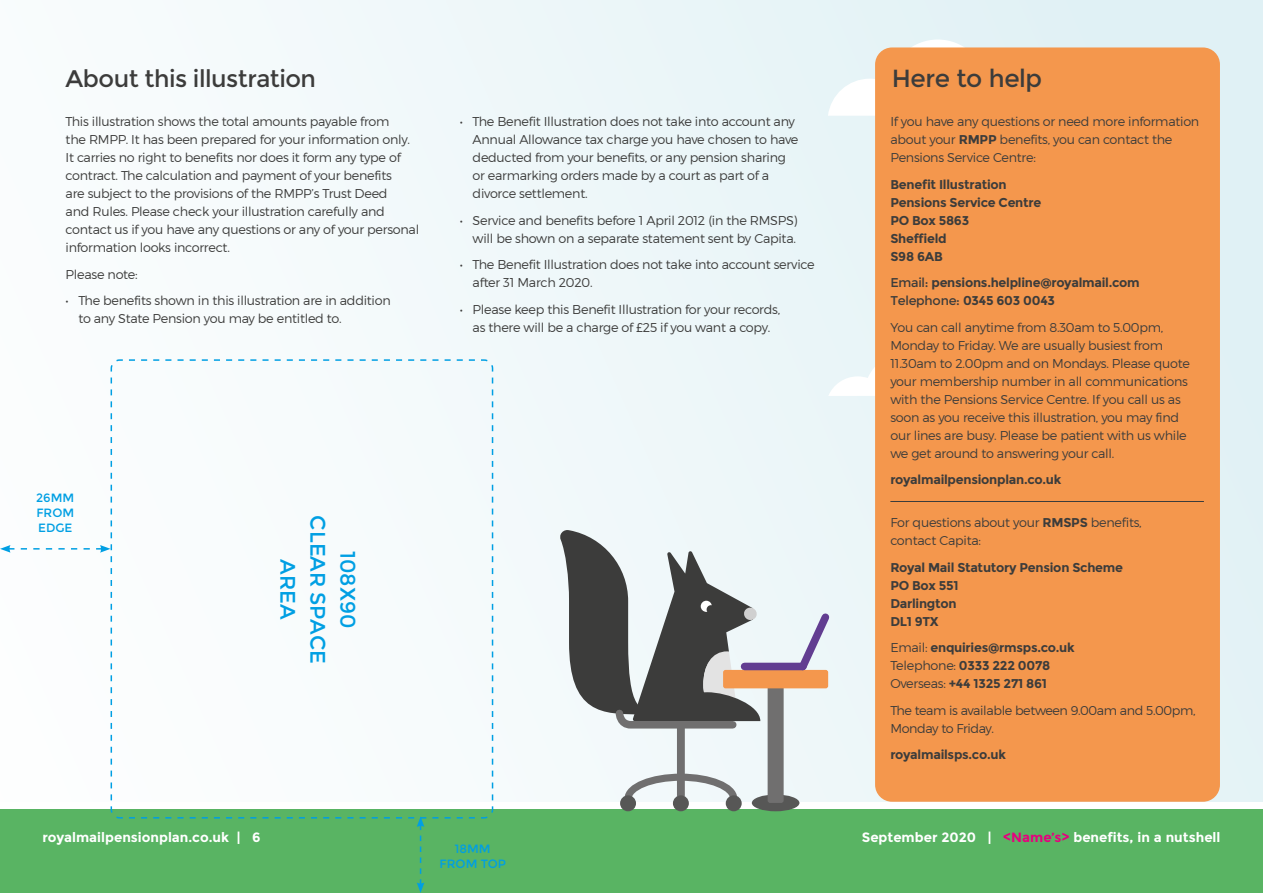
<style>
.page{position:relative;width:1263px;height:893px;background:#fff}
.page>*{position:absolute;margin:0;border:0;box-sizing:border-box;transform-origin:0 0}
.t1{font:24.75px "Montserrat";letter-spacing:-.02em;color:#3c3c3b}
.t2{font:24px "Montserrat";letter-spacing:-.02em;color:#3c3c3b}
.t3{font:21px/30px "Montserrat";color:#009fe3;text-align:center}
.t4{font:700 13.35px "Montserrat";color:#fff}
.t5{font:300 12.75px/18px "Montserrat";letter-spacing:-.02em;color:#3c3c3b}
.t6{font:700 12.75px/18px "Montserrat";letter-spacing:-.02em;color:#3c3c3b}
.t7{font:12px/15px "Montserrat";color:#009fe3;text-align:center}
.s1{font-weight:700}
.s2{font-weight:400}
.s3{font-weight:300}
.s4{color:#e6007e}
</style>
<div class="page">
<div style="left:0;top:809px;width:1263px;height:84px;background:#59b463"></div>
<div style="left:0;top:0;width:1263px;height:802px;background:linear-gradient(to right,#fbfdfd,#def0f4)"></div>
<svg style="left:828px;top:352px;width:47px;height:44px"></svg>
<svg style="left:828px;top:40px;width:186px;height:76px"></svg>
<div style="left:875px;top:47px;width:345px;height:755px;background:#f4974d;border-radius:17px"></div>
<hr style="left:890px;top:501px;width:314px;height:1px;background:#3c3c3b">
<div style="left:752px;top:794px;width:47px;height:17px;background:#575756;border-radius:50%"></div>
<div style="left:768px;top:681px;width:16px;height:122px;background:#706f6f;border-radius:2px"></div>
<svg style="left:621px;top:770px;width:120px;height:35px"></svg>
<div style="left:677px;top:726px;width:8px;height:69px;background:#706f6f"></div>
<svg style="left:560px;top:530px;width:200px;height:202px"></svg>
<div style="left:620px;top:795px;width:16px;height:16px;background:#575756;border-radius:50%"></div>
<div style="left:726px;top:795px;width:16px;height:16px;background:#575756;border-radius:50%"></div>
<div style="left:673px;top:795px;width:16px;height:16px;background:#575756;border-radius:50%"></div>
<div style="left:723px;top:670px;width:105px;height:18px;background:#f4974d;border-radius:2px"></div>
<div style="left:744px;top:663px;width:59px;height:7px;background:#623d91"></div>
<svg style="left:793px;top:607px;width:42px;height:69px;background:#d5cfda"></svg>
<div style="left:701px;top:601px;width:11px;height:11px;background:#fff;border-radius:50%"></div>
<div style="left:707px;top:606px;width:7px;height:7px;background:#3c3c3b;border-radius:50%"></div>
<div style="left:707px;top:605px;width:8px;height:9px;border:2px solid #3c3c3b;border-radius:50%"></div>
<svg style="left:110px;top:359px;width:384px;height:460px"></svg>
<svg style="left:129px;top:816px;width:349px;height:77px"></svg>
<svg style="left:0;top:377px;width:112px;height:426px"></svg>
<h2 class="t2" style="left:66px;top:65px;width:252px">About this illustration</h2>
<p class="t5" style="left:66px;top:113px;width:355px">This illustration shows the total amounts payable from<br>the RMPP. It has been prepared for your information only.<br>It carries no right to benefits nor does it form any type of contract. The calculation and payment of your benefits<br>are subject to the provisions of the RMPP’s Trust Deed<br>and Rules. Please check your illustration carefully and contact us if you have any questions or any of your personal information looks incorrect.</p>
<p class="t5" style="left:66px;top:265px;width:73px">Please note:</p>
<p class="t5" style="left:78px;top:292px;width:314px;text-indent:-13px">• The benefits shown in this illustration are in addition to any State Pension you may be entitled to.</p>
<p class="t5" style="left:473px;top:113px;width:327px;text-indent:-13px">• The Benefit Illustration does not take into account any Annual Allowance tax charge you have chosen to have deducted from your benefits, or any pension sharing or earmarking orders made by a court as part of a divorce settlement.</p>
<p class="t5" style="left:460px;top:211px;width:339px;text-align:right">• Service and benefits before 1 April 2012 (in the RMSPS) will be shown on a separate statement sent by Capita.</p>
<p class="t5" style="left:473px;top:256px;width:343px;text-indent:-13px">• The Benefit Illustration does not take into account service after 31 March 2020.</p>
<p class="t5" style="left:460px;top:300px;width:322px;text-align:center">• Please keep this Benefit Illustration for your records, as there will be a charge of £25 if you want a copy.</p>
<p class="t7" style="left:36px;top:490px;width:40px;text-align:justify">26MM FROM EDGE</p>
<h3 class="t3" style="left:363px;top:515px;width:150px;rotate:90deg">108X90<br>CLEAR SPACE<br>AREA</h3>
<h1 class="t1" style="left:892px;top:64px;width:152px">Here to help</h1>
<p class="t5" style="left:890px;top:112px;width:310px">If you have any questions or need more information about your <span class="s1">RMPP</span> benefits, you can contact the<br>Pensions Service Centre:</p>
<p class="t6" style="left:890px;top:175px;width:152px">Benefit Illustration<br>Pensions Service Centre<br>PO Box 5863<br>Sheffield<br>S98 6AB</p>
<p class="t6" style="left:890px;top:274px;width:251px"><span class="s2">Email:</span> pensions.helpline@royalmail.com<br><span class="s2">Telephone:</span> 0345 603 0043</p>
<p class="t5" style="left:890px;top:318px;width:301px">You can call anytime from 8.30am to 5.00pm, Monday to Friday. We are usually busiest from 11.30am to 2.00pm and on Mondays. Please quote your membership number in all communications with the Pensions Service Centre. If you call us as soon as you receive this illustration, you may find our lines are busy. Please be patient with us while we get around to answering your call.</p>
<p class="t6" style="left:890px;top:471px;width:173px">royalmailpensionplan.co.uk</p>
<p class="t5" style="left:890px;top:513px;width:253px">For questions about your <span class="s1">RMSPS</span> benefits, contact Capita:</p>
<p class="t6" style="left:890px;top:558px;width:234px">Royal Mail Statutory Pension Scheme<br>PO Box 551<br>Darlington<br>DL1 9TX</p>
<p class="t6" style="left:890px;top:639px;width:186px"><span class="s3">Email:</span> enquiries@rmsps.co.uk<br><span class="s3">Telephone:</span> 0333 222 0078<br><span class="s3">Overseas:</span> +44 1325 271 861</p>
<p class="t5" style="left:890px;top:701px;width:307px">The team is available between 9.00am and 5.00pm,<br>Monday to Friday.</p>
<p class="t6" style="left:890px;top:746px;width:117px">royalmailsps.co.uk</p>
<p class="t4" style="left:43px;top:829px;width:220px">royalmailpensionplan.co.uk | 6</p>
<p class="t4" style="left:862px;top:829px;width:360px">September 2020 | <span class="s4">&lt;Name’s&gt;</span> benefits, in a nutshell</p>
<p class="t7" style="left:440px;top:841px;width:68px">18MM<br>FROM TOP</p>
</div>
